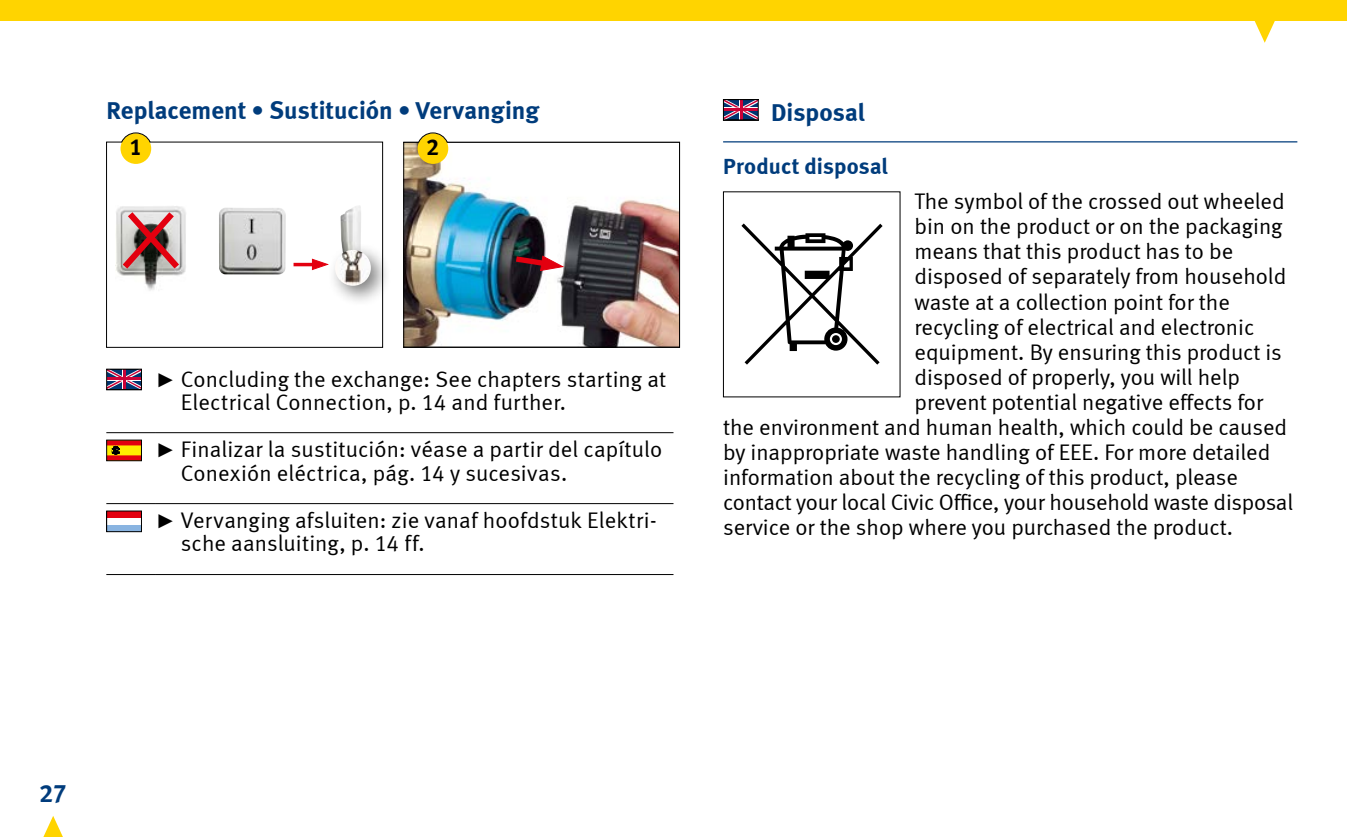
<style>
.page{position:relative;width:1347px;height:837px;background:#fff}
.page>*{position:absolute;margin:0;border:0;box-sizing:border-box;transform-origin:0 0}
.t1{font:700 25px "Meta";color:#003c7c}
.t2{font:25px "Meta Bold LF";color:#003c7c}
.t3{font:23px "Meta Bold LF";color:#000}
.t4{font:22.5px/23.8px "Meta Normal LF";color:#000}
.t5{font:700 22.5px "Meta";letter-spacing:.005em;color:#003c7c}
.s1{font-family:"Arial";font-size:20px}
</style>
<div class="page">
<svg style="left:44px;top:816px;width:19px;height:20px"></svg>
<svg style="left:1254px;top:21px;width:21px;height:22px"></svg>
<div style="left:0;top:0;width:1346px;height:21px;background:#ffd400"></div>
<svg style="left:741px;top:223px;width:141px;height:141px"></svg>
<hr style="left:723px;top:141px;width:574px;height:1px;background:#003c7c">
<img style="left:405px;top:144px;width:273px;height:201px">
<div style="left:403px;top:142px;width:277px;height:205px;border:1px solid #000"></div>
<div style="left:417px;top:133px;width:31px;height:31px;background:#ffd400;border-radius:50%"></div>
<svg style="left:418px;top:132px;width:30px;height:11px"></svg>
<svg style="left:510px;top:253px;width:54px;height:18px"></svg>
<div style="left:106px;top:142px;width:277px;height:205px;border:1px solid #000"></div>
<img style="left:219px;top:208px;width:67px;height:66px">
<img style="left:115px;top:211px;width:71px;height:80px">
<img style="left:340px;top:205px;width:21px;height:37px">
<div style="left:327px;top:242px;width:66px;height:66px;background:#000;opacity:.5"></div>
<img style="left:335px;top:250px;width:36px;height:36px;border-radius:18px">
<svg style="left:311px;top:258px;width:18px;height:13px"></svg>
<hr style="left:293px;top:263px;width:23px;height:3px;background:#e3000f">
<svg style="left:116px;top:206px;width:69px;height:69px;background:#b69090"></svg>
<div style="left:120px;top:133px;width:31px;height:31px;background:#ffd400;border-radius:50%"></div>
<svg style="left:121px;top:132px;width:30px;height:11px"></svg>
<hr style="left:106px;top:432px;width:50px;height:1px;background:#000">
<hr style="left:106px;top:503px;width:50px;height:1px;background:#000">
<hr style="left:106px;top:574px;width:50px;height:1px;background:#000">
<hr style="left:156px;top:432px;width:517px;height:1px;background:#000">
<hr style="left:156px;top:503px;width:517px;height:1px;background:#000">
<hr style="left:156px;top:574px;width:517px;height:1px;background:#000">
<svg style="left:108px;top:371px;width:32px;height:17px"></svg>
<div style="left:106px;top:369px;width:36px;height:21px;border:1px solid #000"></div>
<svg style="left:108px;top:445px;width:32px;height:10px"></svg>
<div style="left:107px;top:440px;width:34px;height:5px;background:#e3000f"></div>
<div style="left:107px;top:455px;width:34px;height:5px;background:#e3000f"></div>
<svg style="left:112px;top:446px;width:8px;height:8px"></svg>
<div style="left:106px;top:439px;width:36px;height:22px;border:1px solid #000"></div>
<svg style="left:108px;top:512px;width:32px;height:17px"></svg>
<div style="left:106px;top:510px;width:36px;height:21px;border:1px solid #000"></div>
<svg style="left:725px;top:101px;width:31px;height:17px"></svg>
<div style="left:723px;top:99px;width:35px;height:21px;border:1px solid #000"></div>
<p class="t1" style="left:106px;top:95px;width:434px">Replacement • Sustitución • Vervanging</p>
<p class="t1" style="left:771px;top:97px;width:95px">Disposal</p>
<p class="t5" style="left:723px;top:152px;width:166px">Product disposal</p>
<p class="t3" style="left:129px;top:133px;width:14px">1</p>
<p class="t3" style="left:426px;top:133px;width:14px">2</p>
<p class="t4" style="left:181px;top:366px;width:487px;text-indent:-25px"><span class="s1">►</span> Concluding the exchange: See chapters starting at<br>Electrical Connection, p. 14 and further.</p>
<p class="t4" style="left:181px;top:437px;width:483px;text-indent:-25px"><span class="s1">►</span> Finalizar la sustitución: véase a partir del capítulo<br>Conexión eléctrica, pág. 14 y sucesivas.</p>
<p class="t4" style="left:181px;top:509px;width:477px;line-height:22.5px;text-indent:-25px"><span class="s1">►</span> Vervanging afsluiten: zie vanaf hoofdstuk Elektri&shy;sche aansluiting, p. 14 ff.</p>
<p class="t4" style="left:914px;top:189px;width:372px">The symbol of the crossed out wheeled</p>
<p class="t4" style="left:914px;top:214px;width:369px">bin on the product or on the packaging</p>
<p class="t4" style="left:914px;top:239px;width:320px">means that this product has to be</p>
<p class="t4" style="left:914px;top:264px;width:373px">disposed of separately from household</p>
<p class="t4" style="left:914px;top:289px;width:317px">waste at a collection point for the</p>
<p class="t4" style="left:914px;top:314px;width:341px">recycling of electrical and electronic</p>
<p class="t4" style="left:914px;top:339px;width:369px">equipment. By ensuring this product is</p>
<p class="t4" style="left:914px;top:364px;width:327px">disposed of properly, you will help</p>
<p class="t4" style="left:914px;top:389px;width:350px">prevent potential negative effects for</p>
<p class="t4" style="left:723px;top:414px;width:565px">the environment and human health, which could be caused</p>
<p class="t4" style="left:723px;top:439px;width:548px">by inappropriate waste handling of EEE. For more detailed</p>
<p class="t4" style="left:723px;top:464px;width:516px">information about the recycling of this product, please</p>
<p class="t4" style="left:723px;top:489px;width:571px">contact your local Civic Office, your household waste disposal</p>
<p class="t4" style="left:723px;top:514px;width:511px">service or the shop where you purchased the product.</p>
<p class="t2" style="left:39px;top:778px;width:29px">27</p>
</div>
